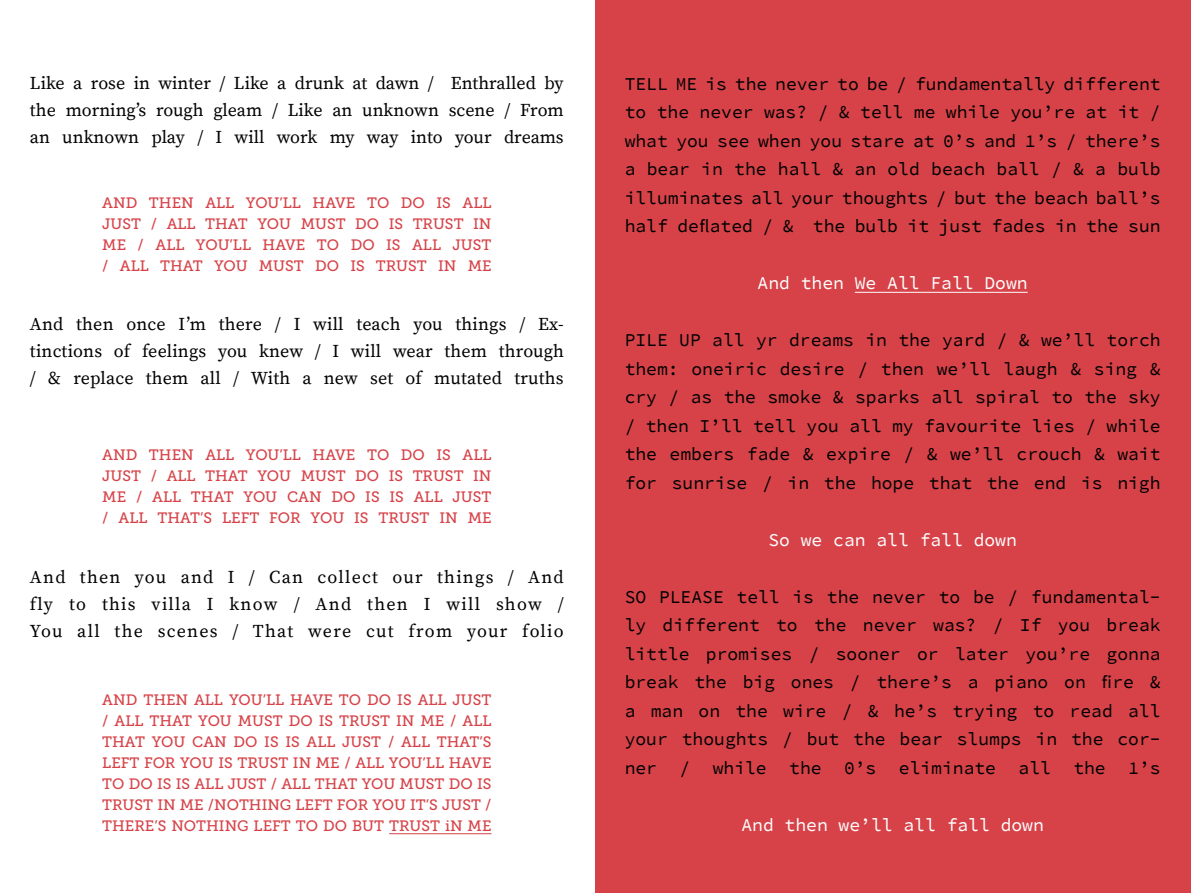
<style>
.page{position:relative;width:1191px;height:893px;background:#fff}
.page>*{position:absolute;margin:0;border:0;box-sizing:border-box;transform-origin:0 0}
.t1{font:18px/28.5px "Source Code Pro";color:#000;text-align:justify}
.t2{font:18px/27px "Source Serif Pro";letter-spacing:.01em;color:#000;text-align:justify}
.t3{font:18px "Source Code Pro";color:#fff}
.t4{font:15px/21px "Museo Slab 500";color:#d64248;text-align:justify}
</style>
<div class="page">
<div style="left:595px;top:0;width:596px;height:893px;background:#d64248"></div>
<hr style="left:855px;top:292px;width:172px;height:1px;background:#fff">
<hr style="left:389px;top:833px;width:102px;height:1px;background:#d64248">
<p class="t2" style="left:30px;top:70px;width:535px">Like a rose in winter / Like a drunk at dawn / Enthralled by the morning’s rough gleam / Like an unknown scene / From an unknown play / I will work my way into your dreams</p>
<p class="t4" style="left:102px;top:193px;width:391px">AND THEN ALL YOU’LL HAVE TO DO IS ALL JUST / ALL THAT YOU MUST DO IS TRUST IN ME / ALL YOU’LL HAVE TO DO IS ALL JUST / ALL THAT YOU MUST DO IS TRUST IN ME</p>
<p class="t2" style="left:30px;top:311px;width:535px">And then once I’m there / I will teach you things / Ex&shy;tinctions of feelings you knew / I will wear them through / &amp; replace them all / With a new set of mutated truths</p>
<p class="t4" style="left:102px;top:444px;width:391px">AND THEN ALL YOU’LL HAVE TO DO IS ALL JUST / ALL THAT YOU MUST DO IS TRUST IN ME / ALL THAT YOU CAN DO IS IS ALL JUST / ALL THAT’S LEFT FOR YOU IS TRUST IN ME</p>
<p class="t2" style="left:30px;top:564px;width:535px">And then you and I / Can collect our things / And fly to this villa I know / And then I will show / You all the scenes / That were cut from your folio</p>
<p class="t4" style="left:102px;top:689px;width:391px">AND THEN ALL YOU’LL HAVE TO DO IS ALL JUST / ALL THAT YOU MUST DO IS TRUST IN ME / ALL THAT YOU CAN DO IS IS ALL JUST / ALL THAT’S LEFT FOR YOU IS TRUST IN ME / ALL YOU’LL HAVE TO DO IS IS ALL JUST / ALL THAT YOU MUST DO IS TRUST IN ME /NOTHING LEFT FOR YOU IT’S JUST / THERE’S NOTHING LEFT TO DO BUT TRUST iN ME</p>
<p class="t1" style="left:624px;top:70px;width:537px">TELL ME is the never to be / fundamentally different to the never was? / &amp; tell me while you’re at it / what you see when you stare at 0’s and 1’s / there’s a bear in the hall &amp; an old beach ball / &amp; a bulb illuminates all your thoughts / but the beach ball’s half deflated / &amp; the bulb it just fades in the sun</p>
<p class="t3" style="left:757px;top:271px;width:272px">And then We All Fall Down</p>
<p class="t1" style="left:624px;top:327px;width:537px">PILE UP all yr dreams in the yard / &amp; we’ll torch them: oneiric desire / then we’ll laugh &amp; sing &amp; cry / as the smoke &amp; sparks all spiral to the sky / then I’ll tell you all my favourite lies / while the embers fade &amp; expire / &amp; we’ll crouch &amp; wait for sunrise / in the hope that the end is nigh</p>
<p class="t3" style="left:768px;top:528px;width:250px">So we can all fall down</p>
<p class="t1" style="left:624px;top:583px;width:537px">SO PLEASE tell is the never to be / fundamental&shy;ly different to the never was? / If you break little promises / sooner or later you’re gonna break the big ones / there’s a piano on fire &amp; a man on the wire / &amp; he’s trying to read all your thoughts / but the bear slumps in the cor&shy;ner / while the 0’s eliminate all the 1’s</p>
<p class="t3" style="left:741px;top:813px;width:304px">And then we’ll all fall down</p>
</div>
